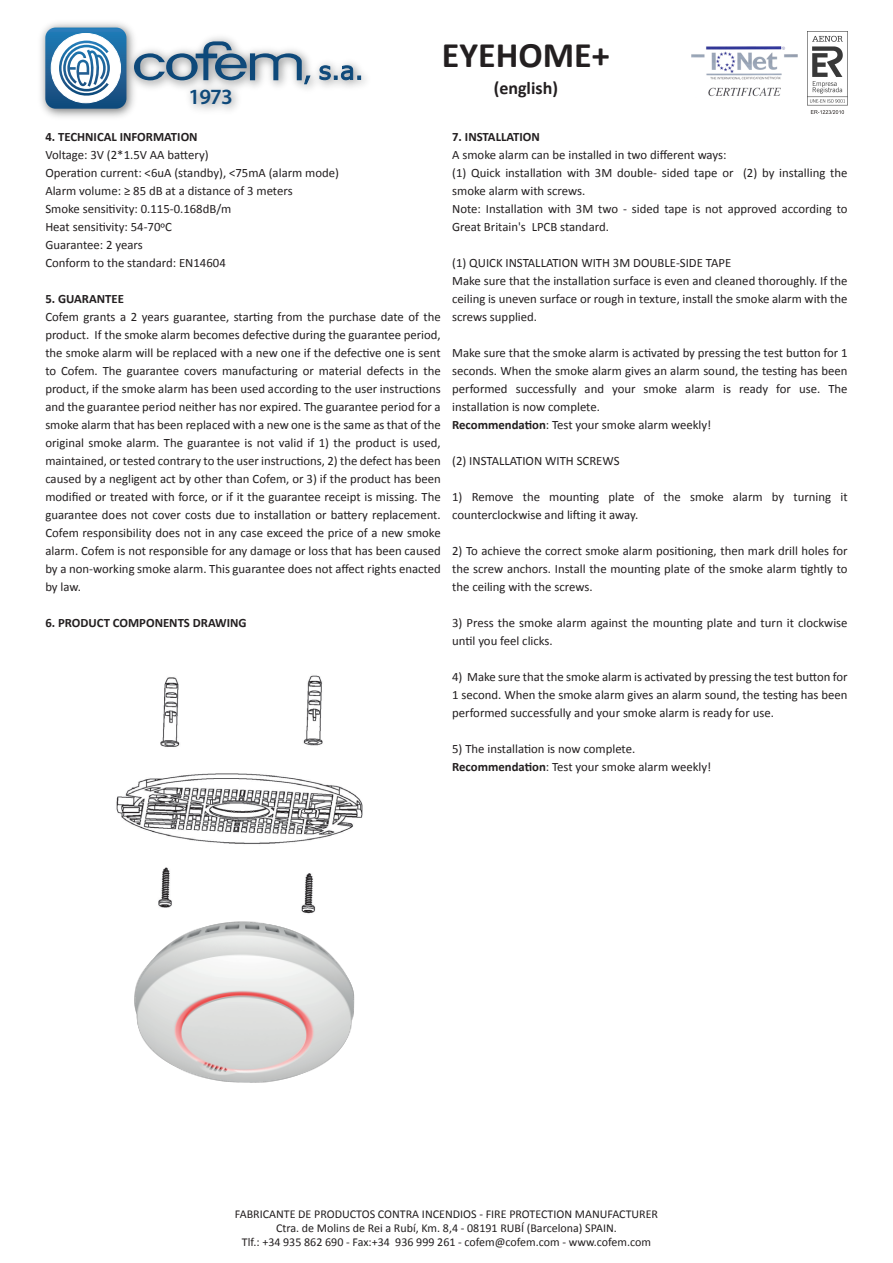
<style>
.page{position:relative;width:893px;height:1263px;background:#fff}
.page>*{position:absolute;margin:0;border:0;box-sizing:border-box;transform-origin:0 0}
.t1{font:700 36px "Calibri";color:#231f20}
.t2{font:600 21.75px "Myriad Pro";color:#0e497a}
.t3{font:700 18px "Calibri";color:#231f20}
.t4{font:12.75px/18px "Calibri";color:#231f20}
.t5{font:700 12.75px "Calibri";color:#231f20}
.t6{font:12px/14.4px "Calibri";color:#231f20;text-align:center}
.s1{font-family:"Myriad Pro"}
.s2{font-weight:700}
</style>
<div class="page">
<img style="left:116px;top:675px;width:247px;height:239px">
<img style="left:134px;top:921px;width:221px;height:162px">
<img style="left:40px;top:22px;width:326px;height:95px">
<svg style="left:319px;top:65px;width:42px;height:16px"></svg>
<svg style="left:134px;top:41px;width:177px;height:44px"></svg>
<svg style="left:45px;top:28px;width:81px;height:81px"></svg>
<img style="left:691px;top:46px;width:107px;height:51px">
<img style="left:807px;top:31px;width:41px;height:82px">
<h2 class="t2" style="left:188px;top:83px;width:46px">1973</h2>
<h1 class="t1" style="left:442px;top:32px;width:169px">EYEHOME+</h1>
<h3 class="t3" style="left:494px;top:77px;width:66px">(english)</h3>
<p class="t5" style="left:45px;top:128px;width:154px">4. TECHNICAL INFORMATION</p>
<p class="t4" style="left:45px;top:146px;width:295px">Voltage: 3V (2*1.5V AA battery)<br>Operation current: &lt;6uA (standby), &lt;75mA (alarm mode)<br>Alarm volume: ≥ 85 dB at a distance of 3 meters<br>Smoke sensitivity: 0.115-0.168dB/m<br>Heat sensitivity: 54-70<span class="s1">º</span>C<br>Guarantee: 2 years<br>Conform to the standard: EN14604</p>
<p class="t5" style="left:45px;top:290px;width:80px">5. GUARANTEE</p>
<p class="t4" style="left:45px;top:308px;width:397px;text-align:justify">Cofem grants a 2 years guarantee, starting from the purchase date of the product. If the smoke alarm becomes defective during the guarantee period, the smoke alarm will be replaced with a new one if the defective one is sent to Cofem. The guarantee covers manufacturing or material defects in the product, if the smoke alarm has been used according to the user instructions and the guarantee period neither has nor expired. The guarantee period for a smoke alarm that has been replaced with a new one is the same as that of the original smoke alarm. The guarantee is not valid if 1) the product is used, maintained, or tested contrary to the user instructions, 2) the defect has been caused by a negligent act by other than Cofem, or 3) if the product has been modified or treated with force, or if it the guarantee receipt is missing. The guarantee does not cover costs due to installation or battery replacement.<br>Cofem responsibility does not in any case exceed the price of a new smoke alarm. Cofem is not responsible for any damage or loss that has been caused by a non-working smoke alarm. This guarantee does not affect rights enacted by law.</p>
<p class="t5" style="left:45px;top:614px;width:203px">6. PRODUCT COMPONENTS DRAWING</p>
<p class="t5" style="left:452px;top:128px;width:89px">7. INSTALLATION</p>
<p class="t4" style="left:452px;top:145px;width:397px">A smoke alarm can be installed in two different ways:<br>(1) Quick installation with 3M double- sided tape or (2) by installing the smoke alarm with screws.<br>Note: Installation with 3M two - sided tape is not approved according to Great Britain's LPCB standard.</p>
<p class="t4" style="left:452px;top:253px;width:397px">(1) QUICK INSTALLATION WITH 3M DOUBLE-SIDE TAPE<br>Make sure that the installation surface is even and cleaned thoroughly. If the ceiling is uneven surface or rough in texture, install the smoke alarm with the screws supplied.</p>
<p class="t4" style="left:452px;top:343px;width:397px">Make sure that the smoke alarm is activated by pressing the test button for 1 seconds. When the smoke alarm gives an alarm sound, the testing has been performed successfully and your smoke alarm is ready for use. The installation is now complete.<br><span class="s2">Recommendation</span>: Test your smoke alarm weekly!</p>
<p class="t4" style="left:452px;top:451px;width:169px">(2) INSTALLATION WITH SCREWS</p>
<p class="t4" style="left:452px;top:487px;width:397px">1) Remove the mounting plate of the smoke alarm by turning it counterclockwise and lifting it away.</p>
<p class="t4" style="left:452px;top:541px;width:397px;text-align:justify">2) To achieve the correct smoke alarm positioning, then mark drill holes for the screw anchors. Install the mounting plate of the smoke alarm tightly to the ceiling with the screws.</p>
<p class="t4" style="left:452px;top:613px;width:397px">3) Press the smoke alarm against the mounting plate and turn it clockwise until you feel clicks.</p>
<p class="t4" style="left:452px;top:667px;width:397px;text-align:justify">4) Make sure that the smoke alarm is activated by pressing the test button for 1 second. When the smoke alarm gives an alarm sound, the testing has been performed successfully and your smoke alarm is ready for use.</p>
<p class="t4" style="left:452px;top:739px;width:261px">5) The installation is now complete.<br><span class="s2">Recommendation</span>: Test your smoke alarm weekly!</p>
<p class="t6" style="left:235px;top:1206px;width:425px">FABRICANTE DE PRODUCTOS CONTRA INCENDIOS - FIRE PROTECTION MANUFACTURER<br>Ctra. de Molins de Rei a Rubí, Km. 8,4 - 08191 RUBÍ (Barcelona) SPAIN.<br>Tlf.: +34 935 862 690 - Fax:+34 936 999 261 - cofem@cofem.com - www.cofem.com</p>
</div>
